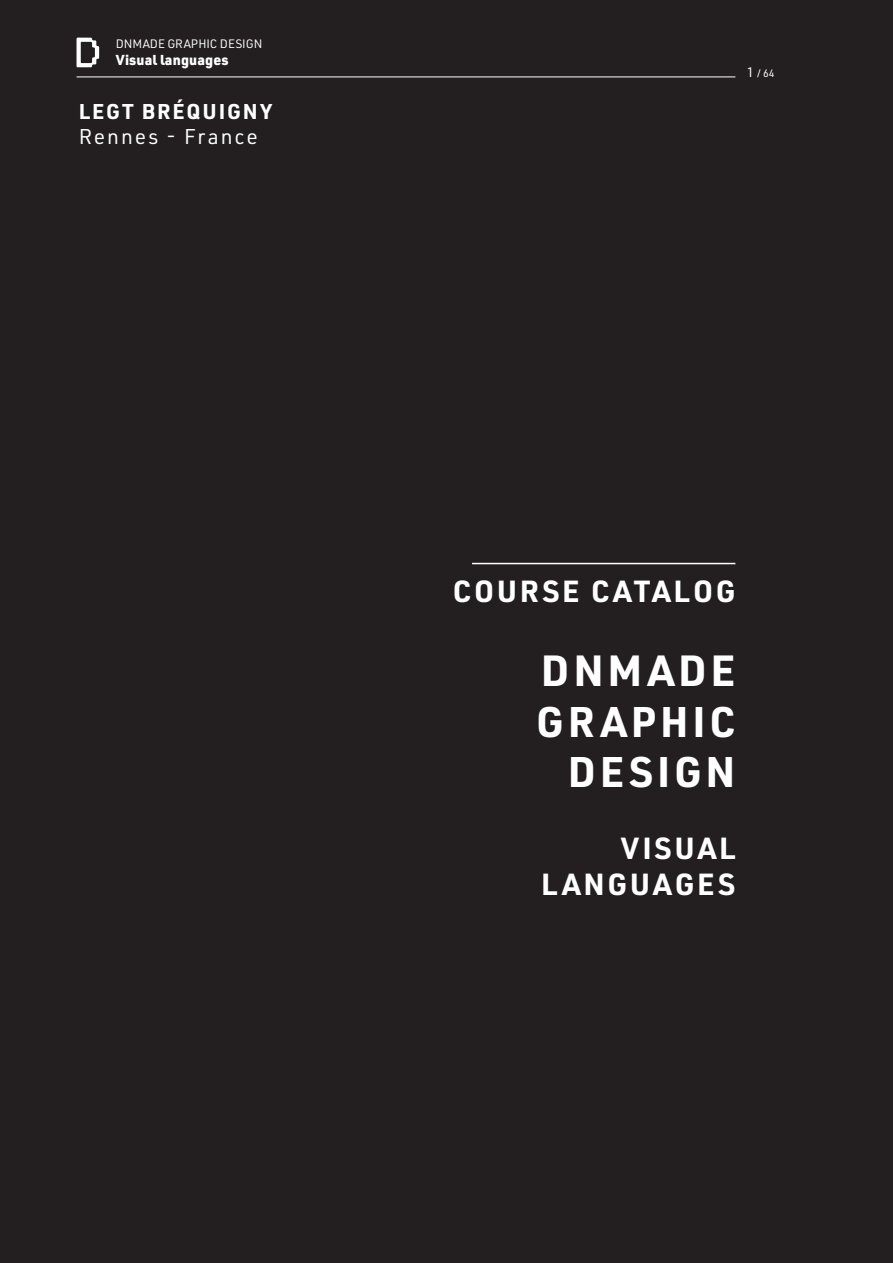
<style>
.page{position:relative;width:893px;height:1263px;background:#231f20}
.page>*{position:absolute;margin:0;border:0;box-sizing:border-box;transform-origin:0 0}
.t1{font:700 42.75px "URWDIN";letter-spacing:.09em;color:#fff}
.t2{font:700 42px/50.4px "URWDIN";letter-spacing:.09em;color:#fff;text-align:right}
.t3{font:700 30px/35.8px "URWDIN";letter-spacing:.09em;color:#fff;text-align:right}
.t4{font:700 21px "URWDIN";letter-spacing:.09em;color:#fff}
.t5{font:21px "URWDIN";letter-spacing:.09em;color:#fff}
.t6{font:900 14.1px "URWDIN";letter-spacing:.01em;color:#fff}
.t7{font:12px "URWDIN";color:#fff}
.t8{font:10.5px "URWDIN";color:#fff}
.s1{font-size:13.5px}
</style>
<div class="page">
<hr style="left:77px;top:77px;width:658px;height:1px;background:#fff">
<hr style="left:472px;top:563px;width:263px;height:1px;background:#fff">
<svg style="left:77px;top:38px;width:22px;height:29px"></svg>
<p class="t7" style="left:116px;top:36px;width:148px">DNMADE GRAPHIC DESIGN</p>
<p class="t6" style="left:116px;top:50px;width:115px">Visual languages</p>
<p class="t4" style="left:79px;top:97px;width:195px">LEGT BRÉQUIGNY</p>
<p class="t5" style="left:79px;top:123px;width:180px">Rennes - France</p>
<p class="t8" style="left:747px;top:66px;width:29px"><span class="s1">1</span> / 64</p>
<p class="t3" style="left:453px;top:572px;width:284px">COURSE CATALOG</p>
<h1 class="t1" style="left:541px;top:641px;width:196px">DNMADE</h1>
<h2 class="t2" style="left:536px;top:695px;width:201px">GRAPHIC<br>DESIGN</h2>
<p class="t3" style="left:541px;top:829px;width:196px">VISUAL<br>LANGUAGES</p>
</div>
